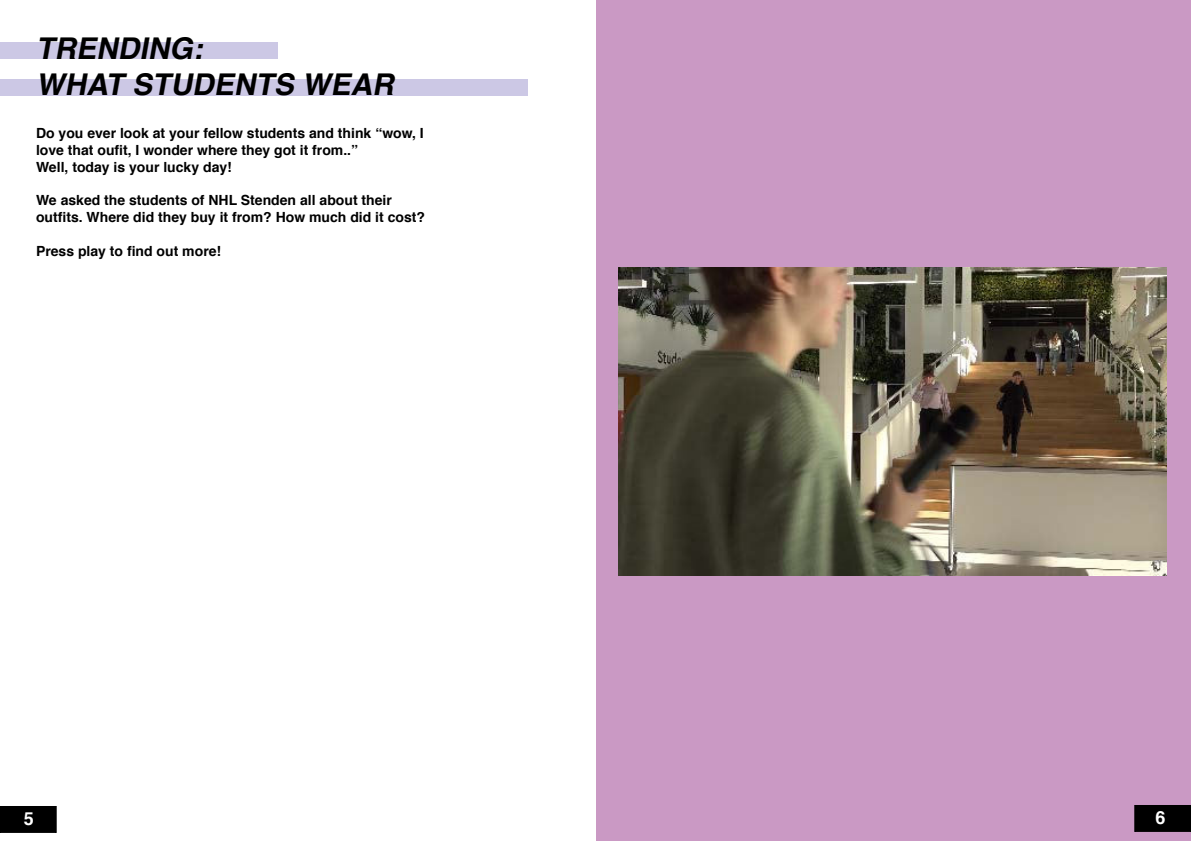
<style>
.page{position:relative;width:1191px;height:842px;background:#fff}
.page>*{position:absolute;margin:0;border:0;box-sizing:border-box;transform-origin:0 0}
.t1{font:italic 700 30px/36px "Helvetica";color:#000}
.t2{font:700 18px "Helvetica";color:#fff}
.t3{font:700 14px/16.8px "Helvetica";color:#000}
</style>
<div class="page">
<div style="left:596px;top:0;width:594px;height:841px;background:#ca99c4"></div>
<div style="left:0;top:43px;width:278px;height:16px;background:#ccc8e5"></div>
<div style="left:0;top:79px;width:527px;height:17px;background:#ccc8e5"></div>
<div style="left:0;top:806px;width:56px;height:26px;background:#000"></div>
<div style="left:0;top:806px;width:57px;height:27px;border:1px solid #000"></div>
<div style="left:1134px;top:805px;width:56px;height:26px;background:#000"></div>
<div style="left:1134px;top:805px;width:57px;height:27px;border:1px solid #000"></div>
<img style="left:618px;top:267px;width:548px;height:309px">
<h1 class="t1" style="left:36px;top:33px;width:364px">TRENDING:<br>WHAT STUDENTS WEAR</h1>
<p class="t3" style="left:36px;top:126px;width:389px">Do you ever look at your fellow students and think “wow, I love that oufit, I wonder where they got it from..”<br>Well, today is your lucky day!</p>
<p class="t3" style="left:36px;top:193px;width:390px">We asked the students of NHL Stenden all about their outfits. Where did they buy it from? How much did it cost?</p>
<p class="t3" style="left:36px;top:243px;width:187px">Press play to find out more!</p>
<p class="t2" style="left:24px;top:811px;width:12px">5</p>
<p class="t2" style="left:1155px;top:810px;width:12px">6</p>
</div>
